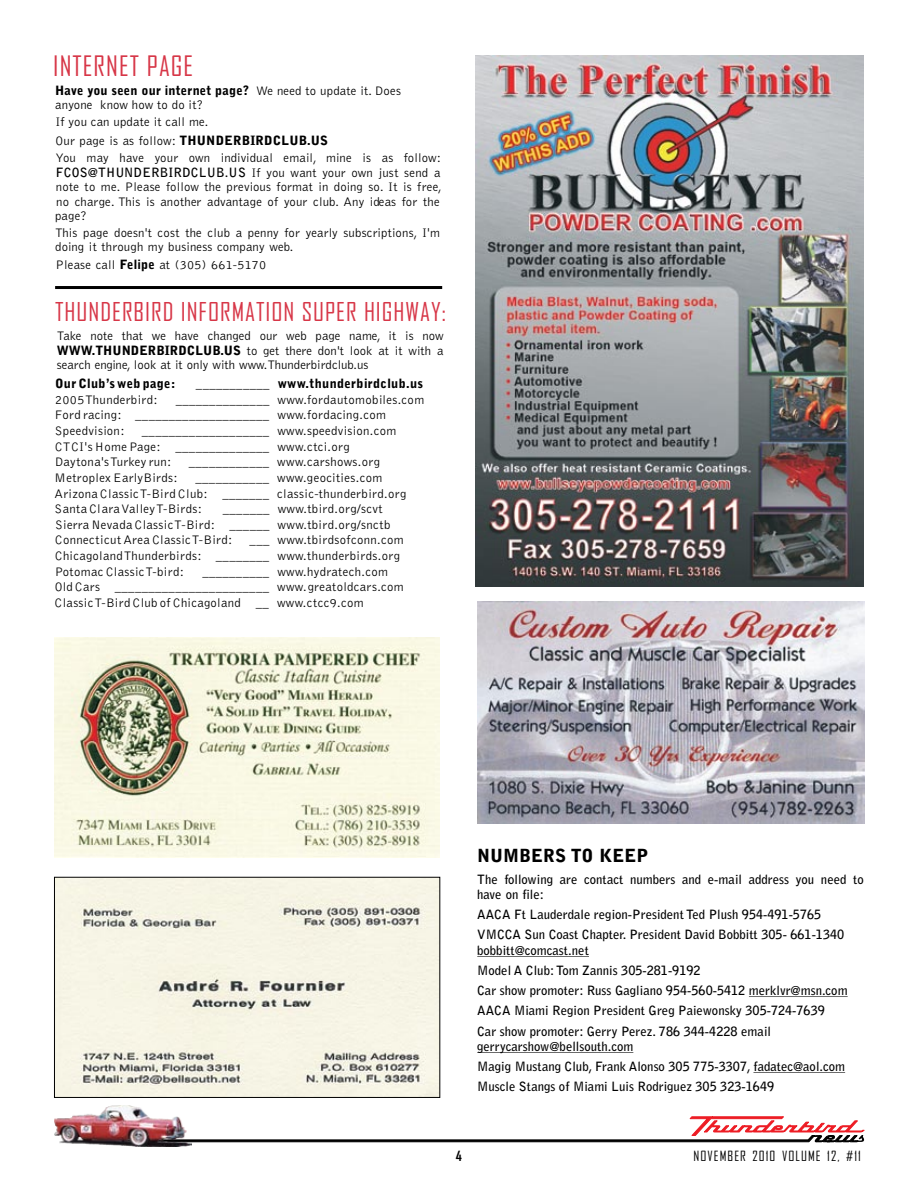
<style>
.page{position:relative;width:918px;height:1188px;background:#fff}
.page>*{position:absolute;margin:0;border:0;box-sizing:border-box;transform-origin:0 0}
.t1{font:27px "Agency FB";letter-spacing:.04em;color:#d73647}
.t2{font:24.9px "Agency FB";letter-spacing:.04em;color:#d73647}
.t3{font:900 18px "Bell Gothic";color:#000}
.t4{font:13.5px "Agency FB";letter-spacing:.08em;color:#000}
.t5{font:700 13.5px "Agency FB";color:#000}
.t6{font:300 12.75px/15.6px "Bell Gothic";letter-spacing:.02em;color:#000}
.t7{font:700 12.75px/20.1px "Bell Gothic";color:#000}
.t8{font:900 12.75px "Bell Gothic";letter-spacing:.025em;color:#000}
.s1{font-weight:900}
.s2{font-weight:700}
</style>
<div class="page">
<svg style="left:191px;top:1116px;width:674px;height:27px"></svg>
<img style="left:54px;top:1106px;width:137px;height:40px">
<hr style="left:55px;top:286px;width:387px;height:3px;background:#000">
<img style="left:476px;top:55px;width:388px;height:531px">
<img style="left:477px;top:602px;width:388px;height:221px">
<hr style="left:477px;top:956px;width:112px;height:1px;background:#000">
<hr style="left:749px;top:996px;width:99px;height:1px;background:#000">
<hr style="left:477px;top:1052px;width:156px;height:1px;background:#000">
<hr style="left:753px;top:1072px;width:92px;height:1px;background:#000">
<img style="left:56px;top:879px;width:382px;height:217px">
<div style="left:54px;top:877px;width:386px;height:221px;border:1px solid #000"></div>
<img style="left:54px;top:638px;width:386px;height:220px">
<h1 class="t1" style="left:53px;top:49px;width:141px">INTERNET PAGE</h1>
<p class="t6" style="left:55px;top:84px;width:347px;line-height:14.2px"><span class="s1">Have you seen our internet page?</span> We need to update it. Does anyone know how to do it?</p>
<p class="t6" style="left:55px;top:113px;width:274px;line-height:18.3px">If you can update it call me.<br>Our page is as follow: <span class="s1">THUNDERBIRDCLUB.US</span></p>
<p class="t6" style="left:56px;top:150px;width:387px">You may have your own individual email, mine is as follow:<br><span class="s2">FCOS@THUNDERBIRDCLUB.US</span> If you want your own just send a</p>
<p class="t6" style="left:55px;top:180px;width:388px;line-height:14.2px">note to me. Please follow the previous format in doing so. It is free, no charge. This is another advantage of your club. Any ideas for the page?</p>
<p class="t6" style="left:55px;top:226px;width:387px;line-height:14.2px">This page doesn't cost the club a penny for yearly subscriptions, I'm doing it through my business company web.</p>
<p class="t6" style="left:55px;top:258px;width:212px">Please call <span class="s1">Felipe</span> at (305) 661-5170</p>
<h2 class="t2" style="left:55px;top:296px;width:392px">THUNDERBIRD INFORMATION SUPER HIGHWAY:</h2>
<p class="t6" style="left:57px;top:329px;width:388px;line-height:14.7px;text-align:justify">Take note that we have changed our web page name, it is now <span class="s1">WWW.THUNDERBIRDCLUB.US</span> to get there don't look at it with a search engine, look at it only with www.Thunderbirdclub.us</p>
<p class="t8" style="left:55px;top:376px;width:122px">Our Club’s web page:</p>
<p class="t8" style="left:196px;top:376px;width:229px">___________ www.thunderbirdclub.us</p>
<p class="t6" style="left:55px;top:392px;width:104px">2005 Thunderbird:</p>
<p class="t6" style="left:55px;top:392px;width:371px;text-indent:121px">______________ www.fordautomobiles.com<br>Ford racing: ____________________ www.fordacing.com<br>Speedvision:</p>
<p class="t6" style="left:55px;top:423px;width:343px;text-indent:87px">___________________ www.speedvision.com<br>CTCI's Home Page: ______________ www.ctci.org<br>Daytona's Turkey run:</p>
<p class="t6" style="left:189px;top:455px;width:193px">____________ www.carshows.org</p>
<p class="t6" style="left:55px;top:470px;width:125px">Metroplex EarlyBirds:</p>
<p class="t6" style="left:55px;top:470px;width:354px;text-indent:141px">___________ www.geocities.com<br>Arizona Classic T-Bird Club: _______ classic-thunderbird.org<br>Santa Clara Valley T-Birds:</p>
<p class="t6" style="left:55px;top:501px;width:337px;text-indent:168px">_______ www.tbird.org/scvt<br>Sierra Nevada Classic T-Bird: ______ www.tbird.org/snctb<br>Connecticut Area Classic T-Bird:</p>
<p class="t6" style="left:55px;top:533px;width:351px;text-indent:195px">___ www.tbirdsofconn.com<br>Chicagoland Thunderbirds: ________ www.thunderbirds.org<br>Potomac Classic T-bird:</p>
<p class="t6" style="left:55px;top:564px;width:351px;text-indent:148px">__________ www.hydratech.com<br>Old Cars _______________________ www.greatoldcars.com<br>Classic T-Bird Club of Chicagoland __ www.ctcc9.com</p>
<h3 class="t3" style="left:477px;top:845px;width:173px">NUMBERS TO KEEP</h3>
<p class="t7" style="left:477px;top:871px;width:388px;line-height:15.5px">The following are contact numbers and e-mail address you need to have on file:</p>
<p class="t7" style="left:477px;top:905px;width:369px">AACA Ft Lauderdale region-President Ted Plush 954-491-5765<br>VMCCA Sun Coast Chapter. President David Bobbitt 305- 661-1340</p>
<p class="t7" style="left:477px;top:940px;width:372px">bobbitt@comcast.net<br>Model A Club:Tom Zannis 305-281-9192<br>Car show promoter: Russ Gagliano 954-560-5412 merklvr@msn.com AACA Miami Region President Greg Paiewonsky 305-724-7639<br>Car show promoter: Gerry Perez. 786 344-4228 email</p>
<p class="t7" style="left:477px;top:1036px;width:369px">gerrycarshow@bellsouth.com<br>Magig Mustang Club, Frank Alonso 305 775-3307, fadatec@aol.com<br>Muscle Stangs of Miami Luis Rodriguez 305 323-1649</p>
<p class="t5" style="left:456px;top:1148px;width:8px">4</p>
<p class="t4" style="left:694px;top:1148px;width:169px">NOVEMBER 2010 VOLUME 12, #11</p>
</div>
